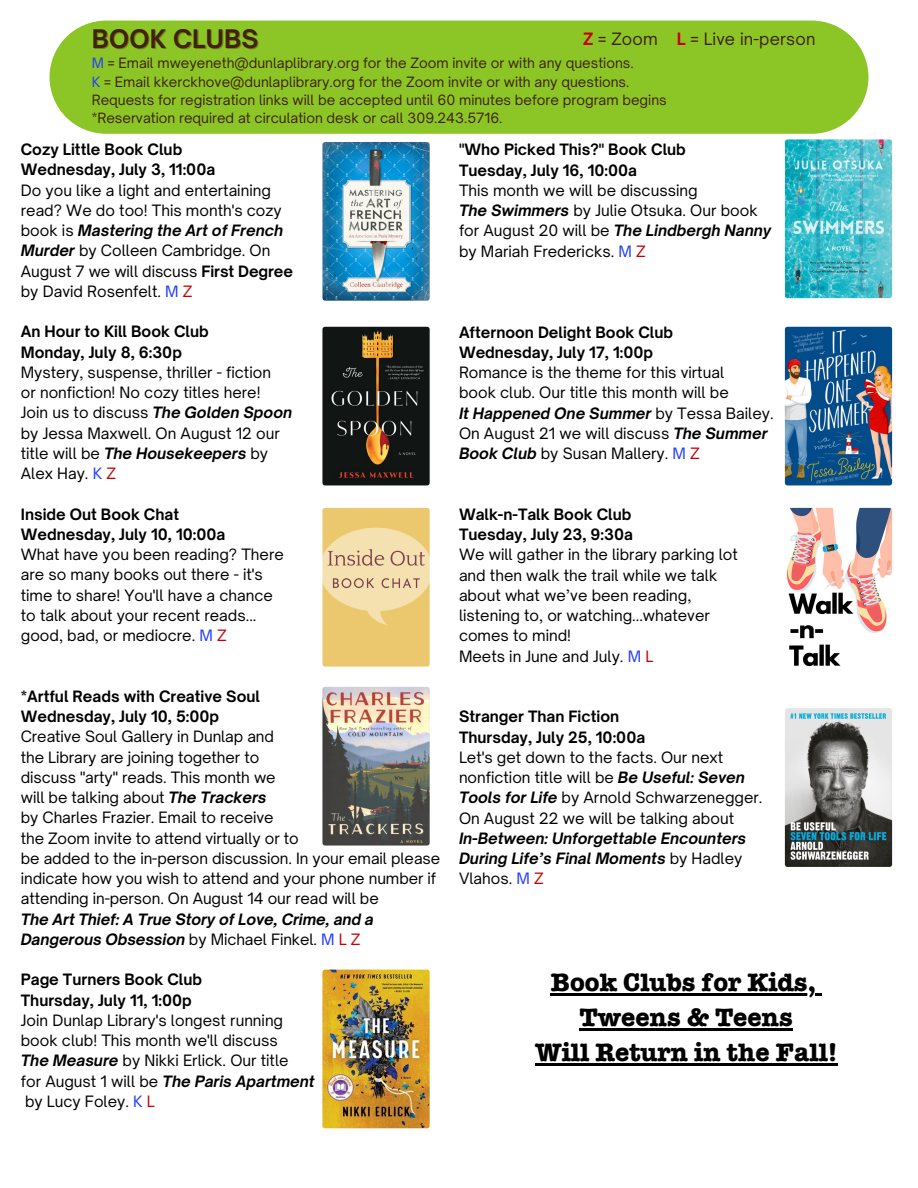
<style>
.page{position:relative;width:918px;height:1188px;background:#fff}
.page>*{position:absolute;margin:0;border:0;box-sizing:border-box;transform-origin:0 0}
.t1{font:700 25.5px/34.8px "American Typewriter ITC Pro";color:#000;text-align:center}
.t2{font:700 24.45px "Open Sauce One";letter-spacing:.01em;color:#42210b}
.t3{font:16.35px "Open Sauce One";letter-spacing:.01em;color:#42210b}
.t4{font:15px/20.2px "Open Sauce One";color:#000}
.t5{font:italic 700 15px/20.2px "Open Sauce One";color:#000}
.t6{font:700 15px/20.2px "Open Sauce One";color:#000}
.t7{font:13.65px/18.3px "Open Sauce One";color:#42210b}
.s1{color:#233dff}
.s2{font-weight:700;color:#c40101}
.s3{font-weight:700}
.s4{font-weight:700;font-style:italic}
.s5{color:#c40101}
.s6{font-weight:400}
.s7{font-weight:400;font-style:normal}
.s8{font-weight:400;font-style:normal;color:#233dff}
.s9{font-weight:400;font-style:normal;color:#c40101}
</style>
<div class="page">
<hr style="left:551px;top:993px;width:265px;height:3px;background:#000">
<svg style="left:816px;top:993px;width:6px;height:3px"></svg>
<hr style="left:580px;top:1028px;width:213px;height:3px;background:#000">
<hr style="left:535px;top:1063px;width:303px;height:2px;background:#000">
<div style="left:50px;top:21px;width:818px;height:113px;background:#8cc626"></div>
<img style="left:322px;top:142px;width:108px;height:159px;border-radius:3px">
<img style="left:322px;top:327px;width:108px;height:158px;border-radius:3px">
<img style="left:322px;top:508px;width:108px;height:159px;border-radius:3px">
<img style="left:322px;top:687px;width:108px;height:159px;border-radius:3px">
<img style="left:322px;top:970px;width:108px;height:158px;border-radius:3px">
<img style="left:785px;top:139px;width:107px;height:159px;border-radius:3px">
<img style="left:785px;top:327px;width:107px;height:158px;border-radius:3px">
<img style="left:785px;top:508px;width:107px;height:159px;border-radius:3px">
<img style="left:785px;top:708px;width:107px;height:159px;border-radius:3px">
<h2 class="t2" style="left:92px;top:23px;width:168px">BOOK CLUBS</h2>
<p class="t7" style="left:92px;top:54px;width:543px"><span class="s1">M</span> = Email mweyeneth@dunlaplibrary.org for the Zoom invite or with any questions.</p>
<p class="t7" style="left:92px;top:72px;width:539px"><span class="s1">K</span> = Email kkerckhove@dunlaplibrary.org for the Zoom invite or with any questions.</p>
<p class="t7" style="left:92px;top:91px;width:576px">Requests for registration links will be accepted until 60 minutes before program begins *Reservation required at circulation desk or call 309.243.5716.</p>
<p class="t3" style="left:583px;top:29px;width:234px"><span class="s2">Z</span> = Zoom <span class="s2">L</span> = Live in-person</p>
<h1 class="t4" style="left:21px;top:139px;width:274px"><span class="s3">Cozy Little Book Club<br>Wednesday, July 3, 11:00a<br></span>Do you like a light and entertaining read? We do too! This month's cozy book is <span class="s4">Mastering the Art of French<br>Murder</span> by Colleen Cambridge. On<br>August 7 we will discuss <span class="s3">First Degree </span>by David Rosenfelt. <span class="s1">M</span> <span class="s5">Z</span></h1>
<h3 class="t4" style="left:21px;top:322px;width:273px"><span class="s3">An Hour to Kill Book Club<br>Monday, July 8, 6:30p<br></span>Mystery, suspense, thriller - fiction<br>or nonfiction! No cozy titles here!<br>Join us to discuss <span class="s4">The Golden Spoon </span>by Jessa Maxwell. On August 12 our title will be <span class="s4">The Housekeepers</span> by</h3>
<p class="t4" style="left:21px;top:463px;width:97px">Alex Hay. <span class="s1">K</span> <span class="s5">Z</span></p>
<p class="t4" style="left:21px;top:504px;width:265px"><span class="s3">Inside Out Book Chat<br>Wednesday, July 10, 10:00a<br></span>What have you been reading? There are so many books out there - it's time to share! You'll have a chance to talk about your recent reads... good, bad, or mediocre. <span class="s1">M</span> <span class="s5">Z</span></p>
<p class="t4" style="left:21px;top:686px;width:256px"><span class="s3">*Artful Reads with Creative Soul Wednesday, July 10, 5:00p </span>Creative Soul Gallery in Dunlap and the Library are joining together to discuss "arty" reads. This month we</p>
<p class="t4" style="left:21px;top:787px;width:421px">will be talking about <span class="s4">The Trackers<br></span>by Charles Frazier. Email to receive<br>the Zoom invite to attend virtually or to<br>be added to the in-person discussion. In your email please indicate how you wish to attend and your phone number if attending in-person. On August 14 our read will be<br><span class="s4">The Art Thief: A True Story of Love, Crime, and a Dangerous Obsession</span> by Michael Finkel. <span class="s1">M</span> <span class="s5">L Z</span></p>
<p class="t6" style="left:21px;top:970px;width:264px">Page Turners Book Club<br>Thursday, July 11, 1:00p<br><span class="s6">Join Dunlap Library's longest running</span></p>
<p class="t4" style="left:21px;top:1030px;width:295px">book club! This month we'll discuss<br><span class="s4">The Measure</span> by Nikki Erlick. Our title<br>for August 1 will be <span class="s4">The Paris Apartment </span>by Lucy Foley. <span class="s1">K</span> <span class="s5">L</span></p>
<p class="t4" style="left:459px;top:139px;width:314px"><span class="s3">"Who Picked This?" Book Club<br>Tuesday, July 16, 10:00a<br></span>This month we will be discussing<br><span class="s4">The Swimmers</span> by Julie Otsuka. Our book for August 20 will be <span class="s4">The Lindbergh Nanny </span>by Mariah Fredericks. <span class="s1">M</span> <span class="s5">Z</span></p>
<p class="t4" style="left:459px;top:322px;width:316px"><span class="s3">Afternoon Delight Book Club<br>Wednesday, July 17, 1:00p<br></span>Romance is the theme for this virtual<br>book club. Our title this month will be<br><span class="s4">It Happened One Summer</span> by Tessa Bailey.<br>On August 21 we will discuss <span class="s4">The Summer</span></p>
<h3 class="t4" style="left:459px;top:443px;width:242px"><span class="s4">Book Club</span> by Susan Mallery. <span class="s1">M</span> <span class="s5">Z</span></h3>
<h3 class="t4" style="left:459px;top:504px;width:280px"><span class="s3">Walk-n-Talk Book Club<br>Tuesday, July 23, 9:30a<br></span>We will gather in the library parking lot and then walk the trail while we talk about what we’ve been reading,</h3>
<h3 class="t4" style="left:459px;top:605px;width:252px">listening to, or watching...whatever comes to mind!<br>Meets in June and July. <span class="s1">M</span> <span class="s5">L</span></h3>
<h3 class="t4" style="left:459px;top:706px;width:287px"><span class="s3">Stranger Than Fiction<br>Thursday, July 25, 10:00a<br></span>Let's get down to the facts. Our next nonfiction title will be <span class="s4">Be Useful: Seven</span></h3>
<h3 class="t5" style="left:459px;top:787px;width:305px">Tools for Life <span class="s7">by Arnold Schwarzenegger.<br>On August 22 we will be talking about </span>In-Between: Unforgettable Encounters During Life’s Final Moments <span class="s7">by Hadley Vlahos.</span> <span class="s8">M</span> <span class="s9">Z</span></h3>
<h3 class="t1" style="left:535px;top:969px;width:304px">Book Clubs for Kids,<br>Tweens &amp; Teens<br>Will Return in the Fall!</h3>
</div>
